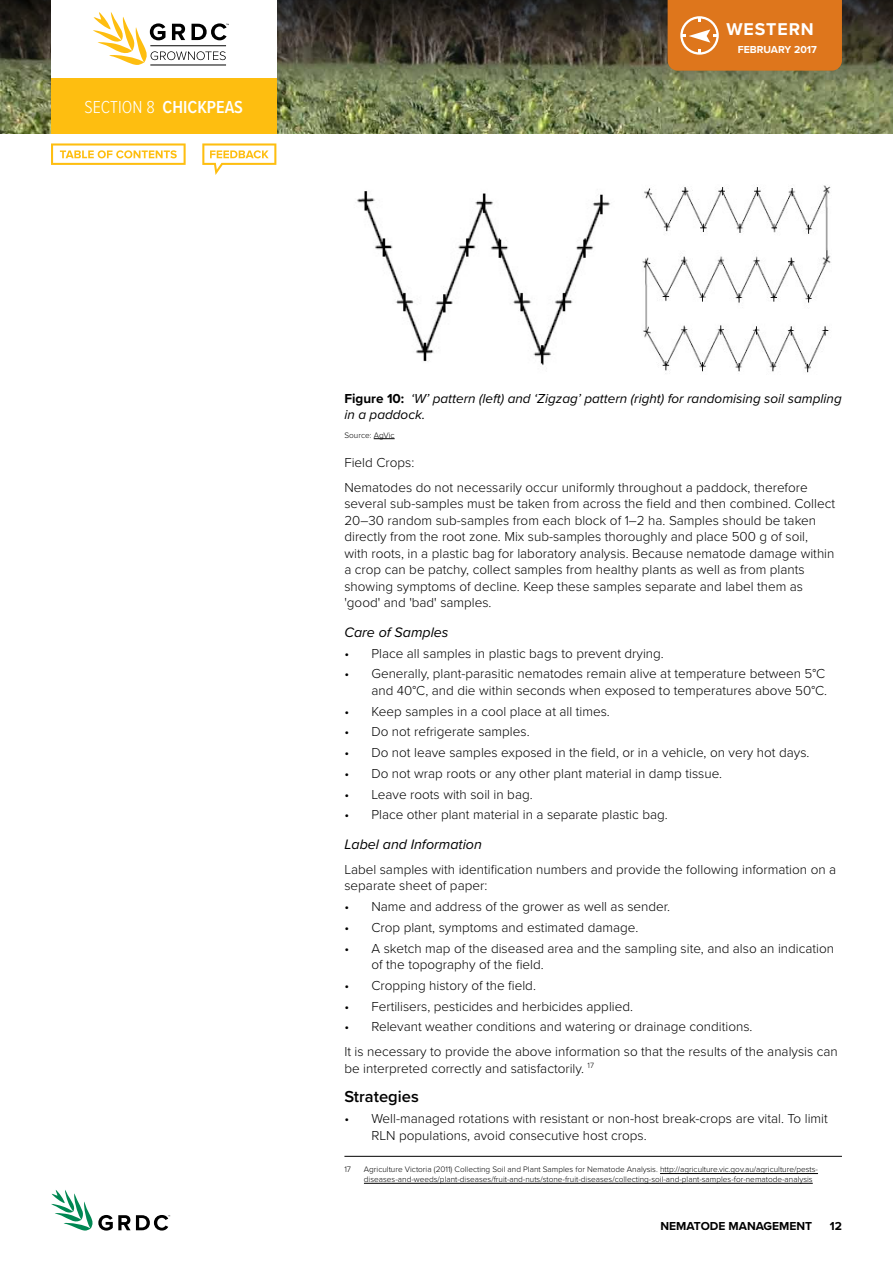
<style>
.page{position:relative;width:893px;height:1263px;background:#fff}
.page>*{position:absolute;margin:0;border:0;box-sizing:border-box;transform-origin:0 0}
.t1{font:600 18px "Proxima Nova Cond";color:#fff}
.t2{font:700 17.7px "Proxima Nova";letter-spacing:.05em;color:#fff}
.t3{font:600 16.5px "Proxima Nova";color:#000}
.t4{font:italic 14.25px "Proxima Nova";color:#000}
.t5{font:300 13.5px/16.5px "Proxima Nova";color:#000}
.t6{font:italic 13.5px/16.5px "Proxima Nova";color:#000}
.t7{font:700 12px "Proxima Nova";color:#000}
.t8{font:700 10.5px "Proxima Nova";color:#fff}
.t9{font:300 8.25px/9.8px "Proxima Nova";color:#000}
.s1{font-weight:300}
.s2{font-weight:700;font-style:normal}
</style>
<div class="page">
<img style="left:0;top:117px;width:893px;height:16px">
<svg style="left:0;top:0;width:893px;height:117px;background:#595c41"></svg>
<svg style="left:51px;top:1190px;width:119px;height:41px"></svg>
<div style="left:51px;top:0;width:225px;height:81px;background:#fff"></div>
<div style="left:51px;top:78px;width:225px;height:55px;background:#febe10"></div>
<div style="left:668px;top:0;width:174px;height:71px;background:#de761c"></div>
<hr style="left:150px;top:65px;width:76px;height:1px;background:#000">
<svg style="left:93px;top:12px;width:136px;height:53px"></svg>
<svg style="left:374px;top:438px;width:21px;height:1px"></svg>
<img style="left:357px;top:185px;width:474px;height:189px">
<hr style="left:344px;top:1156px;width:498px;height:1px;background:#000">
<hr style="left:660px;top:1173px;width:158px;height:1px;background:#000">
<hr style="left:364px;top:1183px;width:449px;height:1px;background:#000">
<svg style="left:51px;top:143px;width:135px;height:22px"></svg>
<svg style="left:202px;top:143px;width:74px;height:32px"></svg>
<h1 class="t1" style="left:84px;top:94px;width:89px"><span class="s1">SECTION 8</span> CHICKPEAS</h1>
<h2 class="t2" style="left:726px;top:19px;width:89px">WESTERN</h2>
<p class="t8" style="left:738px;top:41px;width:81px">FEBRUARY 2017</p>
<p class="t6" style="left:344px;top:389px;width:499px"><span class="s2">FIGURE 10:</span> ‘W’ pattern (left) and ‘Zigzag’ pattern (right) for randomising soil sampling in a paddock.</p>
<p class="t9" style="left:344px;top:429px;width:52px">Source: AgVic</p>
<p class="t5" style="left:344px;top:449px;width:465px;line-height:25px">Field Crops:<br>Nematodes do not necessarily occur uniformly throughout a paddock, therefore</p>
<p class="t5" style="left:344px;top:495px;width:492px">several sub-samples must be taken from across the field and then combined. Collect 20–30 random sub-samples from each block of 1–2 ha. Samples should be taken directly from the root zone. Mix sub-samples thoroughly and place 500 g of soil, with roots, in a plastic bag for laboratory analysis. Because nematode damage within a crop can be patchy, collect samples from healthy plants as well as from plants showing symptoms of decline. Keep these samples separate and label them as 'good' and 'bad' samples.</p>
<p class="t4" style="left:344px;top:621px;width:106px">Care of Samples</p>
<p class="t5" style="left:344px;top:644px;width:321px">• Place all samples in plastic bags to prevent drying.</p>
<p class="t5" style="left:344px;top:665px;width:484px;text-align:right">• Generally, plant-parasitic nematodes remain alive at temperature between 5°C and 40°C, and die within seconds when exposed to temperatures above 50°C.</p>
<p class="t5" style="left:344px;top:702px;width:267px">• Keep samples in a cool place at all times.</p>
<p class="t5" style="left:344px;top:723px;width:187px">• Do not refrigerate samples.</p>
<p class="t5" style="left:344px;top:744px;width:467px">• Do not leave samples exposed in the field, or in a vehicle, on very hot days.</p>
<p class="t5" style="left:344px;top:764px;width:379px">• Do not wrap roots or any other plant material in damp tissue.</p>
<p class="t5" style="left:344px;top:785px;width:190px">• Leave roots with soil in bag.</p>
<p class="t5" style="left:344px;top:806px;width:325px">• Place other plant material in a separate plastic bag.</p>
<p class="t4" style="left:344px;top:833px;width:139px">Label and Information</p>
<p class="t5" style="left:344px;top:860px;width:493px">Label samples with identification numbers and provide the following information on a separate sheet of paper:</p>
<p class="t5" style="left:344px;top:898px;width:327px">• Name and address of the grower as well as sender.</p>
<p class="t5" style="left:344px;top:918px;width:295px">• Crop plant, symptoms and estimated damage.</p>
<p class="t5" style="left:371px;top:939px;width:464px;text-indent:-27px">• A sketch map of the diseased area and the sampling site, and also an indication of the topography of the field.</p>
<p class="t5" style="left:344px;top:976px;width:193px">• Cropping history of the field.</p>
<p class="t5" style="left:344px;top:997px;width:290px">• Fertilisers, pesticides and herbicides applied.</p>
<p class="t5" style="left:344px;top:1014px;width:495px;line-height:25px">• Relevant weather conditions and watering or drainage conditions.<br>It is necessary to provide the above information so that the results of the analysis can</p>
<p class="t5" style="left:344px;top:1059px;width:251px">be interpreted correctly and satisfactorily. <sup>17</sup></p>
<p class="t3" style="left:344px;top:1085px;width:76px">Strategies</p>
<p class="t5" style="left:371px;top:1110px;width:458px;text-indent:-27px">• Well-managed rotations with resistant or non-host break-crops are vital. To limit<br>RLN populations, avoid consecutive host crops.</p>
<p class="t9" style="left:344px;top:1164px;width:8px">17</p>
<p class="t9" style="left:364px;top:1164px;width:456px">Agriculture Victoria (2011) Collecting Soil and Plant Samples for Nematode Analysis. http://agriculture.vic.gov.au/agriculture/pests&shy;diseases-and-weeds/plant-diseases/fruit-and-nuts/stone-fruit-diseases/collecting-soil-and-plant-samples-for-nematode-analysis</p>
<p class="t7" style="left:660px;top:1217px;width:153px">NEMATODE MANAGEMENT</p>
<p class="t7" style="left:830px;top:1217px;width:14px">12</p>
</div>
